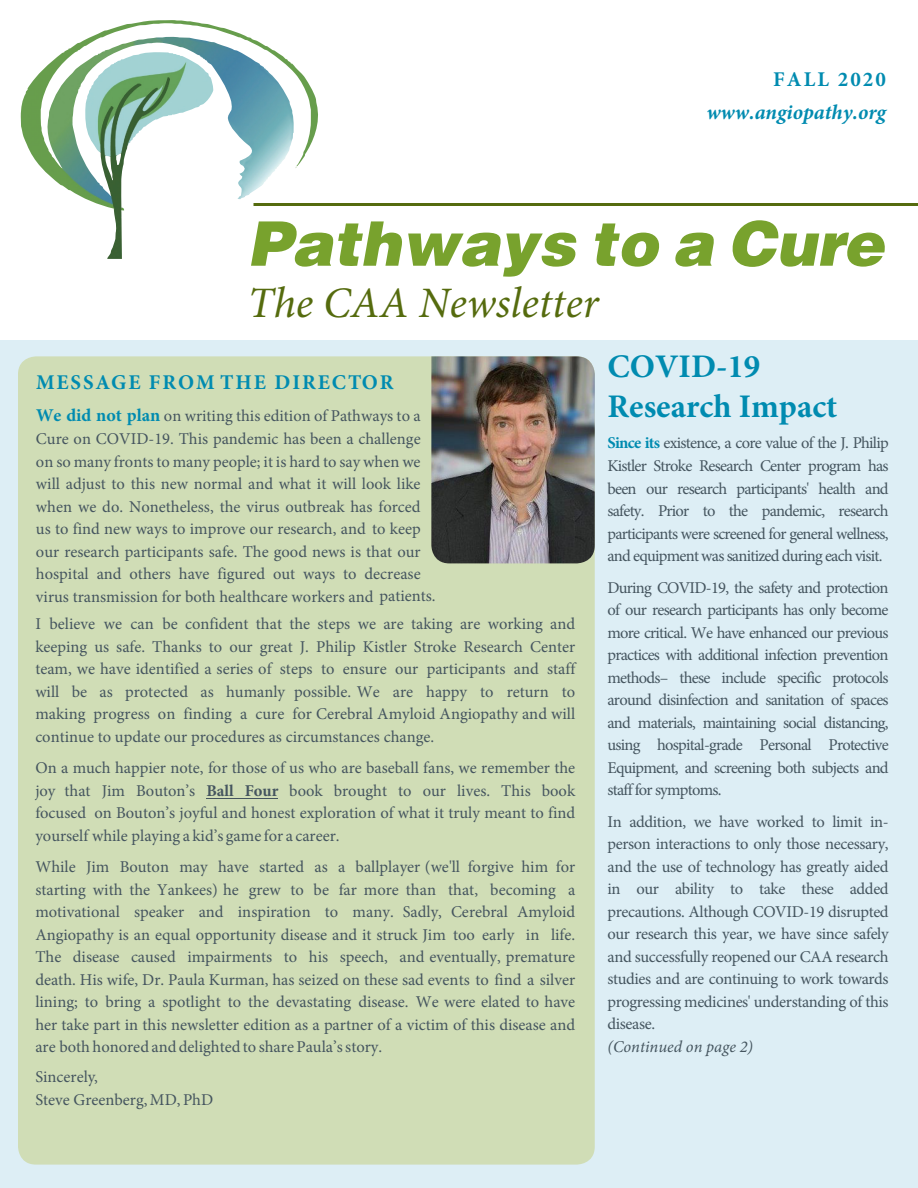
<style>
.page{position:relative;width:918px;height:1188px;background:#fff}
.page>*{position:absolute;margin:0;border:0;box-sizing:border-box;transform-origin:0 0}
.t1{font:italic 900 61.5px "Helvetica LT Std";color:#78a22d}
.t2{font:italic 43.5px "Minion Pro";color:#556b0e}
.Text{font:700 33px/40.3px "Minion Pro";color:#008bb0}
.Text-2{font:italic 700 21px/33.6px "Minion Pro";color:#008bb0;text-align:right}
.Text-3{font:700 21px "Minion Pro";letter-spacing:.09em;color:#008bb0}
.Text-4{font:16.5px/22.5px "Minion Pro";color:#45555f;text-align:justify}
.Text-5{font:16.5px/22.5px "Minion Pro";letter-spacing:-.025em;color:#45555f}
.s1{font-style:normal}
.s2{font-weight:700;font-size:18px;color:#008bb0}
.s3{font-weight:700}
.s4{font-weight:700;color:#008bb0}
.s5{font-style:italic}
</style>
<div class="page">
<div style="left:0;top:341px;width:918px;height:847px;background:#ddeef5"></div>
<img style="left:21px;top:20px;width:193px;height:239px">
<div style="left:18px;top:356px;width:577px;height:809px;background:#d0ddb6;border-radius:18px"></div>
<img style="left:431px;top:356px;width:164px;height:207px">
<hr style="left:254px;top:203px;width:664px;height:3px;background:#556b0e">
<hr style="left:207px;top:798px;width:71px;height:1px;background:#45555f">
<p class="Text-2" style="left:706px;top:62px;width:181px"><span class="s1">FALL 2020 </span>www.angiopathy.org</p>
<p class="t1" style="left:248px;top:203px;width:638px">Pathways to a Cure</p>
<p class="t2" style="left:248px;top:273px;width:353px">The CAA Newsletter</p>
<p class="Text-3" style="left:36px;top:367px;width:359px">MESSAGE FROM THE DIRECTOR</p>
<p class="Text-4" style="left:36px;top:405px;width:401px;text-align:left"><span class="s2">We did not plan</span> on writing this edition of Pathways to a Cure on COVID-19. This pandemic has been a challenge on so many fronts to many people; it is hard to say when we will adjust to this new normal and what it will look like when we do. Nonetheless, the virus outbreak has forced us to find new ways to improve our research, and to keep our research participants safe. The good news is that our hospital and others have figured out ways to decrease virus transmission for both healthcare workers and patients.</p>
<p class="Text-4" style="left:35px;top:613px;width:541px">I believe we can be confident that the steps we are taking are working and keeping us safe. Thanks to our great J. Philip Kistler Stroke Research Center team, we have identified a series of steps to ensure our participants and staff will be as protected as humanly possible. We are happy to return to making progress on finding a cure for Cerebral Amyloid Angiopathy and will continue to update our procedures as circumstances change.</p>
<p class="Text-4" style="left:35px;top:757px;width:541px">On a much happier note, for those of us who are baseball fans, we remember the joy that Jim Bouton’s <span class="s3">Ball Four</span> book brought to our lives. This book focused on Bouton’s joyful and honest exploration of what it truly meant to find yourself while playing a kid’s game for a career.</p>
<p class="Text-4" style="left:35px;top:856px;width:541px">While Jim Bouton may have started as a ballplayer (we'll forgive him for starting with the Yankees) he grew to be far more than that, becoming a motivational speaker and inspiration to many. Sadly, Cerebral Amyloid Angiopathy is an equal opportunity disease and it struck Jim too early in life.<br>The disease caused impairments to his speech, and eventually, premature death. His wife, Dr. Paula Kurman, has seized on these sad events to find a silver lining; to bring a spotlight to the devastating disease. We were elated to have her take part in this newsletter edition as a partner of a victim of this disease and are both honored and delighted to share Paula’s story.</p>
<p class="Text-4" style="left:35px;top:1066px;width:179px">Sincerely,<br>Steve Greenberg, MD, PhD</p>
<p class="Text" style="left:608px;top:346px;width:232px">COVID-19<br>Research Impact</p>
<p class="Text-4" style="left:607px;top:432px;width:283px"><span class="s4">Since its</span> existence, a core value of the J. Philip Kistler Stroke Research Center program has been our research participants' health and safety. Prior to the pandemic, research participants were screened for general wellness, and equipment was sanitized during each visit.</p>
<p class="Text-4" style="left:607px;top:576px;width:283px">During COVID-19, the safety and protection of our research participants has only become more critical. We have enhanced our previous practices with additional infection prevention methods– these include specific protocols around disinfection and sanitation of spaces and materials, maintaining social distancing, using hospital-grade Personal Protective Equipment, and screening both subjects and staff for symptoms.</p>
<p class="Text-5" style="left:607px;top:810px;width:283px">In addition, we have worked to limit in&shy;person interactions to only those necessary, and the use of technology has greatly aided in our ability to take these added precautions. Although COVID-19 disrupted our research this year, we have since safely and successfully reopened our CAA research studies and are continuing to work towards progressing medicines' understanding of this disease.<br><span class="s5">(Continued on page 2)</span></p>
</div>
